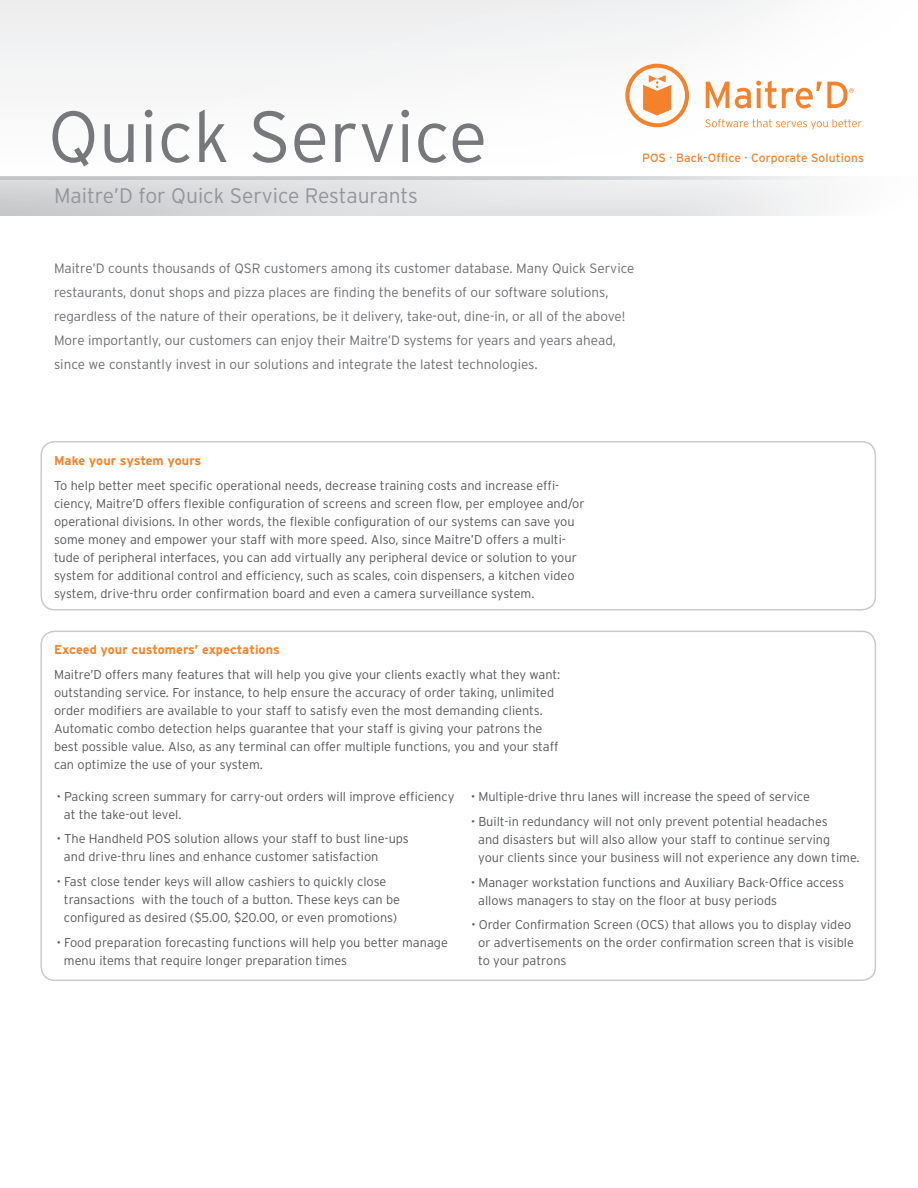
<style>
.page{position:relative;width:918px;height:1188px;background:#fff}
.page>*{position:absolute;margin:0;border:0;box-sizing:border-box;transform-origin:0 0}
.t1{font:300 72px "Interstate";color:#76787b}
.t2{font:300 21px "Interstate";color:#939598}
.Intro{font:300 13.5px/24px "Interstate";color:#6c6d70}
.text{font:300 12.75px/18px "Interstate";color:#57585a}
.List{font:300 12.75px/18px "Interstate";color:#57585a}
.Subtitle{font:700 12.75px "Interstate";color:#f4822b}
.t3{font:12px "Interstate";letter-spacing:.01em;color:#f4822b}
.s1{font-weight:700}
</style>
<div class="page">
<svg style="left:625px;top:64px;width:64px;height:63px"></svg>
<svg style="left:706px;top:82px;width:23px;height:26px"></svg>
<svg style="left:705px;top:119px;width:157px;height:10px"></svg>
<svg style="left:735px;top:80px;width:119px;height:28px"></svg>
<div style="left:40px;top:441px;width:836px;height:170px;border:2px solid #939598;border-radius:14px"></div>
<div style="left:40px;top:631px;width:836px;height:350px;border:2px solid #939598;border-radius:14px"></div>
<p class="t1" style="left:48px;top:96px;width:441px">Quick Service</p>
<p class="t2" style="left:54px;top:184px;width:366px">Maitre’D for Quick Service Restaurants</p>
<p class="t3" style="left:642px;top:151px;width:223px">POS · Back-Office · Corporate Solutions</p>
<p class="Intro" style="left:54px;top:256px;width:582px">Maitre’D counts thousands of QSR customers among its customer database. Many Quick Service restaurants, donut shops and pizza places are finding the benefits of our software solutions, regardless of the nature of their operations, be it delivery, take-out, dine-in, or all of the above!<br>More importantly, our customers can enjoy their Maitre’D systems for years and years ahead, since we constantly invest in our solutions and integrate the latest technologies.</p>
<p class="Subtitle" style="left:54px;top:453px;width:149px">Make your system yours</p>
<p class="text" style="left:54px;top:476px;width:532px">To help better meet specific operational needs, decrease training costs and increase effi&shy;ciency, Maitre’D offers flexible configuration of screens and screen flow, per employee and/or operational divisions. In other words, the flexible configuration of our systems can save you some money and empower your staff with more speed. Also, since Maitre’D offers a multi&shy;tude of peripheral interfaces, you can add virtually any peripheral device or solution to your system for additional control and efficiency, such as scales, coin dispensers, a kitchen video system, drive-thru order confirmation board and even a camera surveillance system.</p>
<p class="Subtitle" style="left:54px;top:643px;width:227px">Exceed your customers’ expectations</p>
<p class="text" style="left:54px;top:666px;width:508px">Maitre’D offers many features that will help you give your clients exactly what they want: outstanding service. For instance, to help ensure the accuracy of order taking, unlimited order modifiers are available to your staff to satisfy even the most demanding clients.<br>Automatic combo detection helps guarantee that your staff is giving your patrons the best possible value. Also, as any terminal can offer multiple functions, you and your staff can optimize the use of your system.</p>
<p class="List" style="left:64px;top:787px;width:392px;text-indent:-7px"><span class="s1">·</span> Packing screen summary for carry-out orders will improve efficiency at the take-out level.</p>
<p class="List" style="left:64px;top:830px;width:347px;text-indent:-7px"><span class="s1">·</span> The Handheld POS solution allows your staff to bust line-ups and drive-thru lines and enhance customer satisfaction</p>
<p class="List" style="left:64px;top:873px;width:338px;text-indent:-7px"><span class="s1">·</span> Fast close tender keys will allow cashiers to quickly close transactions with the touch of a button. These keys can be configured as desired ($5.00, $20.00, or even promotions)</p>
<p class="List" style="left:64px;top:933px;width:386px;text-indent:-7px"><span class="s1">·</span> Food preparation forecasting functions will help you better manage menu items that require longer preparation times</p>
<p class="List" style="left:472px;top:788px;width:340px"><span class="s1">·</span> Multiple-drive thru lanes will increase the speed of service</p>
<p class="List" style="left:478px;top:812px;width:383px;text-indent:-7px"><span class="s1">·</span> Built-in redundancy will not only prevent potential headaches<br>and disasters but will also allow your staff to continue serving<br>your clients since your business will not experience any down time.</p>
<p class="List" style="left:478px;top:873px;width:367px;text-indent:-7px"><span class="s1">·</span> Manager workstation functions and Auxiliary Back-Office access allows managers to stay on the floor at busy periods</p>
<p class="List" style="left:478px;top:916px;width:377px;text-indent:-6px"><span class="s1">·</span> Order Confirmation Screen (OCS) that allows you to display video or advertisements on the order confirmation screen that is visible to your patrons</p>
</div>
